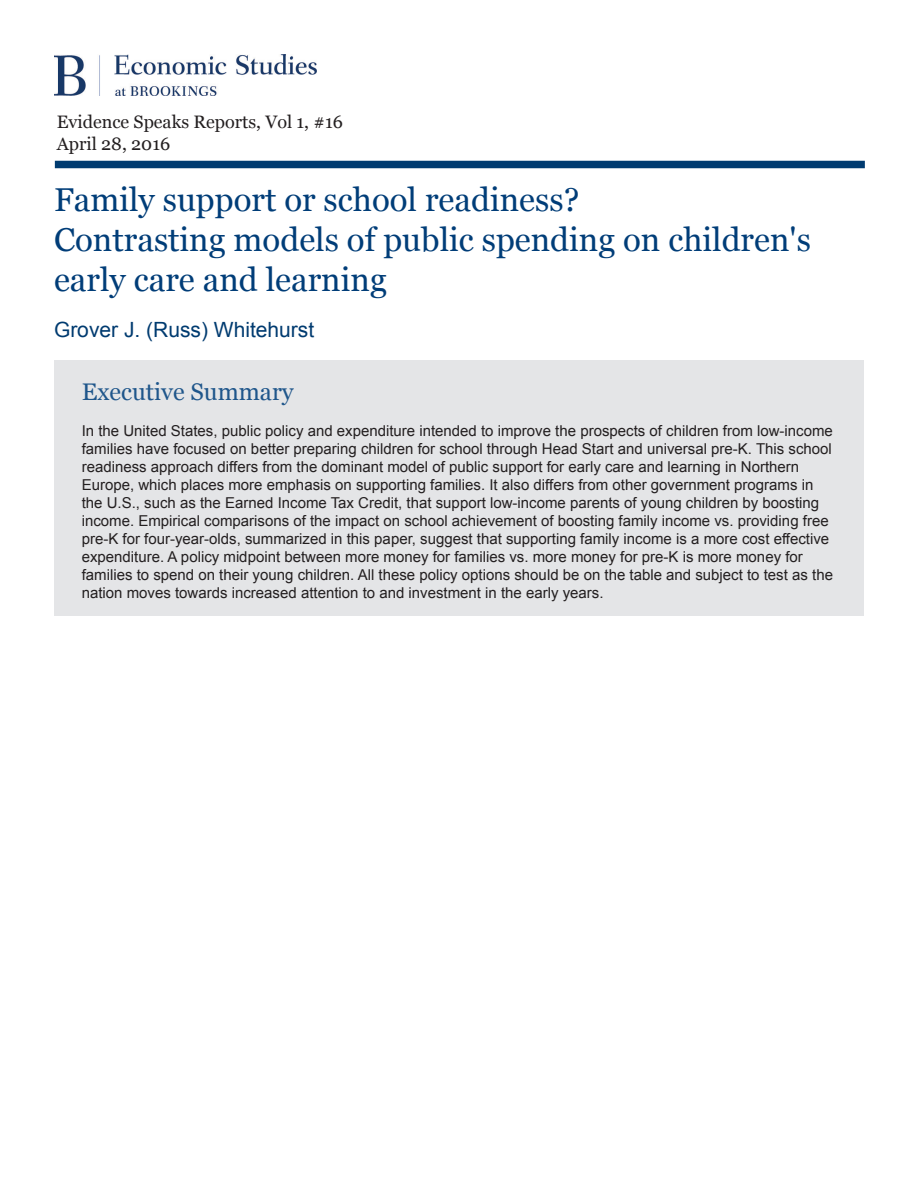
<style>
.page{position:relative;width:918px;height:1188px;background:#fff}
.page>*{position:absolute;margin:0;border:0;box-sizing:border-box;transform-origin:0 0}
.Paper_Title{font:33px/39.6px "Georgia";color:#003d78}
.Body_Text_Arial_no_c{font:24px "Georgia";color:#1f568b}
.Body_Text_Arial_no_c-2{font:21px "Arial";color:#003b70}
.Footnotes{font:18px "Georgia";color:#231f20}
.Body_Text_Arial_no_c-3{font:15px/18px "Arial";color:#231f20}
</style>
<div class="page">
<div style="left:55px;top:360px;width:809px;height:256px;background:#e4e5e7"></div>
<div style="left:55px;top:161px;width:810px;height:7px;background:#003b70"></div>
<img style="left:54px;top:54px;width:263px;height:41px">
<p class="Footnotes" style="left:57px;top:111px;width:288px">Evidence Speaks Reports, Vol 1, #16</p>
<p class="Footnotes" style="left:57px;top:133px;width:115px">April 28, 2016</p>
<p class="Paper_Title" style="left:54px;top:181px;width:527px">Family support or school readiness?</p>
<p class="Paper_Title" style="left:54px;top:220px;width:758px">Contrasting models of public spending on children's early care and learning</p>
<p class="Body_Text_Arial_no_c-2" style="left:54px;top:316px;width:262px">Grover J. (Russ) Whitehurst</p>
<p class="Body_Text_Arial_no_c" style="left:82px;top:377px;width:213px">Executive Summary</p>
<p class="Body_Text_Arial_no_c-3" style="left:82px;top:422px;width:753px">In the United States, public policy and expenditure intended to improve the prospects of children from low-income families have focused on better preparing children for school through Head Start and universal pre-K. This school readiness approach differs from the dominant model of public support for early care and learning in Northern Europe, which places more emphasis on supporting families. It also differs from other government programs in the U.S., such as the Earned Income Tax Credit, that support low-income parents of young children by boosting income. Empirical comparisons of the impact on school achievement of boosting family income vs. providing free pre-K for four-year-olds, summarized in this paper, suggest that supporting family income is a more cost effective expenditure. A policy midpoint between more money for families vs. more money for pre-K is more money for families to spend on their young children. All these policy options should be on the table and subject to test as the nation moves towards increased attention to and investment in the early years.</p>
</div>
